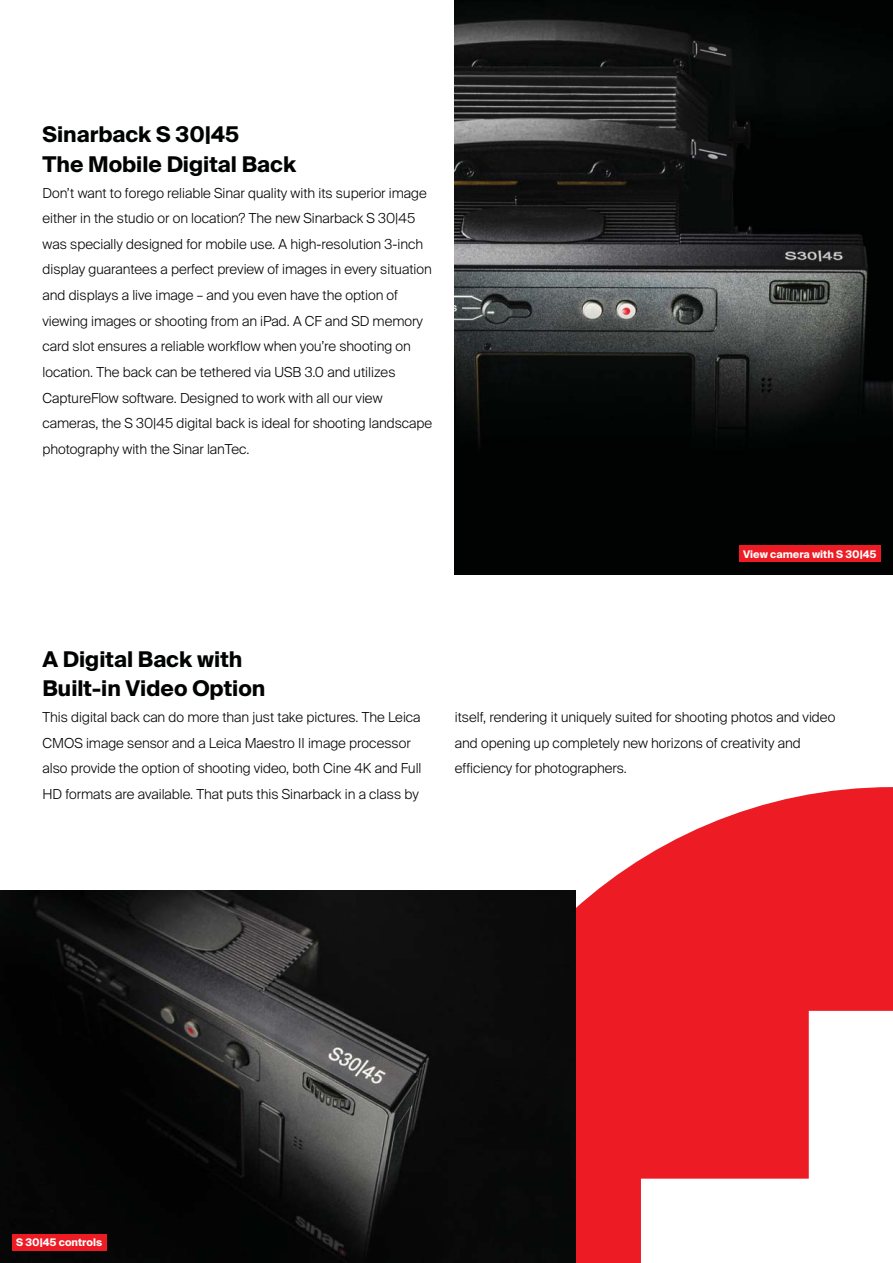
<style>
.page{position:relative;width:893px;height:1263px;background:#fff}
.page>*{position:absolute;margin:0;border:0;box-sizing:border-box;transform-origin:0 0}
.t1{font:700 21.75px/29.5px "Suisse Intl";color:#010202}
.t2{font:300 13.8px/25.7px "Suisse Intl";color:#010202}
.t3{font:700 10.5px "Suisse Intl";color:#fff}
</style>
<div class="page">
<svg style="left:417px;top:787px;width:476px;height:476px;fill:#ed1c24"></svg>
<img style="left:0;top:891px;width:575px;height:372px">
<img style="left:455px;top:0;width:438px;height:574px">
<div style="left:739px;top:545px;width:142px;height:17px;background:#ed1c24"></div>
<div style="left:12px;top:1234px;width:94px;height:16px;background:#ed1c24"></div>
<h1 class="t1" style="left:43px;top:121px;width:255px">Sinarback S 30|45<br>The Mobile Digital Back</h1>
<p class="t2" style="left:43px;top:181px;width:391px">Don’t want to forego reliable Sinar quality with its superior image either in the studio or on location? The new Sinarback S 30|45 was specially designed for mobile use. A high-resolution 3-inch display guarantees a perfect preview of images in every situation and displays a live image – and you even have the option of viewing images or shooting from an iPad. A CF and SD memory card slot ensures a reliable workflow when you’re shooting on location. The back can be tethered via USB 3.0 and utilizes CaptureFlow software. Designed to work with all our view cameras, the S 30|45 digital back is ideal for shooting landscape photography with the Sinar lanTec.</p>
<p class="t3" style="left:743px;top:550px;width:135px">View camera with S 30|45</p>
<h1 class="t1" style="left:43px;top:645px;width:224px">A Digital Back with<br>Built-in Video Option</h1>
<p class="t2" style="left:43px;top:705px;width:380px">This digital back can do more than just take pictures. The Leica CMOS image sensor and a Leica Maestro II image processor also provide the option of shooting video, both Cine 4K and Full HD formats are available. That puts this Sinarback in a class by</p>
<p class="t2" style="left:455px;top:705px;width:382px">itself, rendering it uniquely suited for shooting photos and video and opening up completely new horizons of creativity and efficiency for photographers.</p>
<p class="t3" style="left:16px;top:1238px;width:87px">S 30|45 controls</p>
</div>
